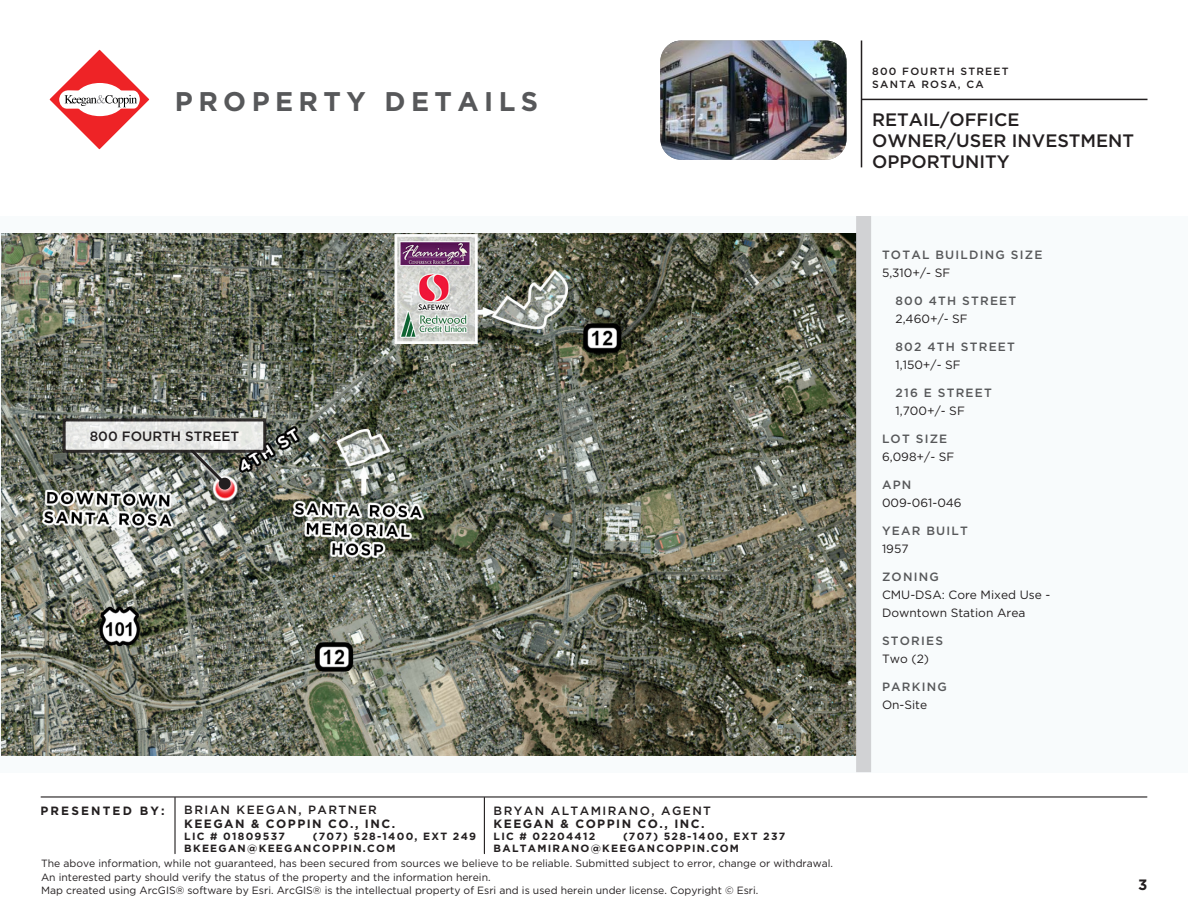
<style>
.page{position:relative;width:1188px;height:918px;background:#fff}
.page>*{position:absolute;margin:0;border:0;box-sizing:border-box;transform-origin:0 0}
.page_title{font:700 27px "Gotham";letter-spacing:.2em;color:#57585a}
.t1{font:500 18px/21px "Gotham";color:#231f20}
.t2{font:700 15px "Gotham";color:#231f20}
.t3{font:500 13.5px "Gotham";color:#231f20}
.body_text{font:12px/18px "Gotham";color:#231f20}
.subheader{font:500 12px "Gotham";letter-spacing:.1em;color:#57585a}
.t4{font:700 12px "Gotham";letter-spacing:.12em;color:#231f20}
.t5{font:500 12px "Gotham";letter-spacing:.12em;color:#231f20}
.t6{font:700 12px "Gotham";letter-spacing:.18em;color:#231f20}
.t7{font:10.5px/13.5px "Gotham";color:#231f20}
.t8{font:700 10.5px/12px "Gotham";letter-spacing:.12em;color:#231f20}
.t9{font:500 10.5px/12.6px "Gotham";letter-spacing:.12em;color:#231f20}
</style>
<div class="page">
<div style="left:0;top:216px;width:1188px;height:556px;background:#f8fbfc"></div>
<img style="left:1px;top:233px;width:855px;height:522px">
<div style="left:856px;top:216px;width:15px;height:556px;background:#d1d2d4"></div>
<svg style="left:185px;top:453px;width:51px;height:42px"></svg>
<svg style="left:187px;top:453px;width:42px;height:35px"></svg>
<div style="left:219px;top:478px;width:12px;height:12px;background:#231f20;border-radius:50%"></div>
<svg style="left:67px;top:422px;width:195px;height:27px;fill:#e8e9e6"></svg>
<div style="left:63px;top:418px;width:203px;height:35px;border:3px solid #231f20"></div>
<hr style="left:862px;top:99px;width:286px;height:1px;background:#231f20">
<hr style="left:861px;top:40px;width:1px;height:127px;background:#231f20">
<img style="left:660px;top:40px;width:187px;height:120px">
<svg style="left:50px;top:50px;width:99px;height:99px"></svg>
<hr style="left:41px;top:796px;width:1106px;height:2px;background:#231f20">
<hr style="left:174px;top:798px;width:2px;height:56px;background:#231f20">
<hr style="left:484px;top:798px;width:1px;height:56px;background:#231f20">
<p class="page_title" style="left:175px;top:86px;width:365px">PROPERTY DETAILS</p>
<p class="t3" style="left:90px;top:429px;width:151px">800 FOURTH STREET</p>
<p class="t6" style="left:40px;top:803px;width:126px">PRESENTED BY:</p>
<p class="t5" style="left:184px;top:803px;width:194px">BRIAN KEEGAN, PARTNER</p>
<p class="t4" style="left:184px;top:816px;width:212px">KEEGAN &amp; COPPIN CO., INC.</p>
<p class="t8" style="left:184px;top:830px;width:102px">LIC # 01809537</p>
<p class="t8" style="left:184px;top:830px;width:293px;text-indent:128px">(707) 528-1400, EXT 249<br>BKEEGAN@KEEGANCOPPIN.COM</p>
<p class="t5" style="left:494px;top:804px;width:219px">BRYAN ALTAMIRANO, AGENT</p>
<p class="t4" style="left:494px;top:817px;width:212px">KEEGAN &amp; COPPIN CO., INC.</p>
<p class="t8" style="left:494px;top:830px;width:103px">LIC # 02204412</p>
<p class="t8" style="left:494px;top:830px;width:293px;text-indent:129px">(707) 528-1400, EXT 237<br>BALTAMIRANO@KEEGANCOPPIN.COM</p>
<p class="t7" style="left:41px;top:857px;width:794px">The above information, while not guaranteed, has been secured from sources we believe to be reliable. Submitted subject to error, change or withdrawal.<br>An interested party should verify the status of the property and the information herein.<br>Map created using ArcGIS® software by Esri. ArcGIS® is the intellectual property of Esri and is used herein under license. Copyright © Esri.</p>
<p class="t9" style="left:872px;top:65px;width:138px">800 FOURTH STREET<br>SANTA ROSA, CA</p>
<h2 class="t1" style="left:872px;top:109px;width:263px">RETAIL/OFFICE<br>OWNER/USER INVESTMENT<br>OPPORTUNITY</h2>
<p class="subheader" style="left:882px;top:248px;width:162px">TOTAL BUILDING SIZE</p>
<p class="body_text" style="left:882px;top:264px;width:70px">5,310+/- SF</p>
<p class="subheader" style="left:896px;top:294px;width:122px">800 4TH STREET</p>
<p class="body_text" style="left:896px;top:310px;width:74px">2,460+/- SF</p>
<p class="subheader" style="left:896px;top:340px;width:121px">802 4TH STREET</p>
<p class="body_text" style="left:896px;top:356px;width:67px">1,150+/- SF</p>
<p class="subheader" style="left:896px;top:386px;width:98px">216 E STREET</p>
<p class="body_text" style="left:896px;top:402px;width:71px">1,700+/- SF</p>
<p class="subheader" style="left:882px;top:432px;width:67px">LOT SIZE</p>
<p class="body_text" style="left:882px;top:448px;width:74px">6,098+/- SF</p>
<p class="subheader" style="left:882px;top:478px;width:31px">APN</p>
<p class="body_text" style="left:882px;top:494px;width:81px">009-061-046</p>
<p class="subheader" style="left:882px;top:524px;width:87px">YEAR BUILT</p>
<p class="body_text" style="left:882px;top:540px;width:28px">1957</p>
<p class="subheader" style="left:882px;top:570px;width:58px">ZONING</p>
<p class="body_text" style="left:882px;top:586px;width:170px">CMU-DSA: Core Mixed Use -<br>Downtown Station Area</p>
<p class="subheader" style="left:882px;top:634px;width:63px">STORIES</p>
<p class="body_text" style="left:882px;top:650px;width:49px">Two (2)</p>
<p class="subheader" style="left:882px;top:680px;width:66px">PARKING</p>
<p class="body_text" style="left:882px;top:696px;width:47px">On-Site</p>
<h3 class="t2" style="left:1138px;top:876px;width:11px">3</h3>
</div>
